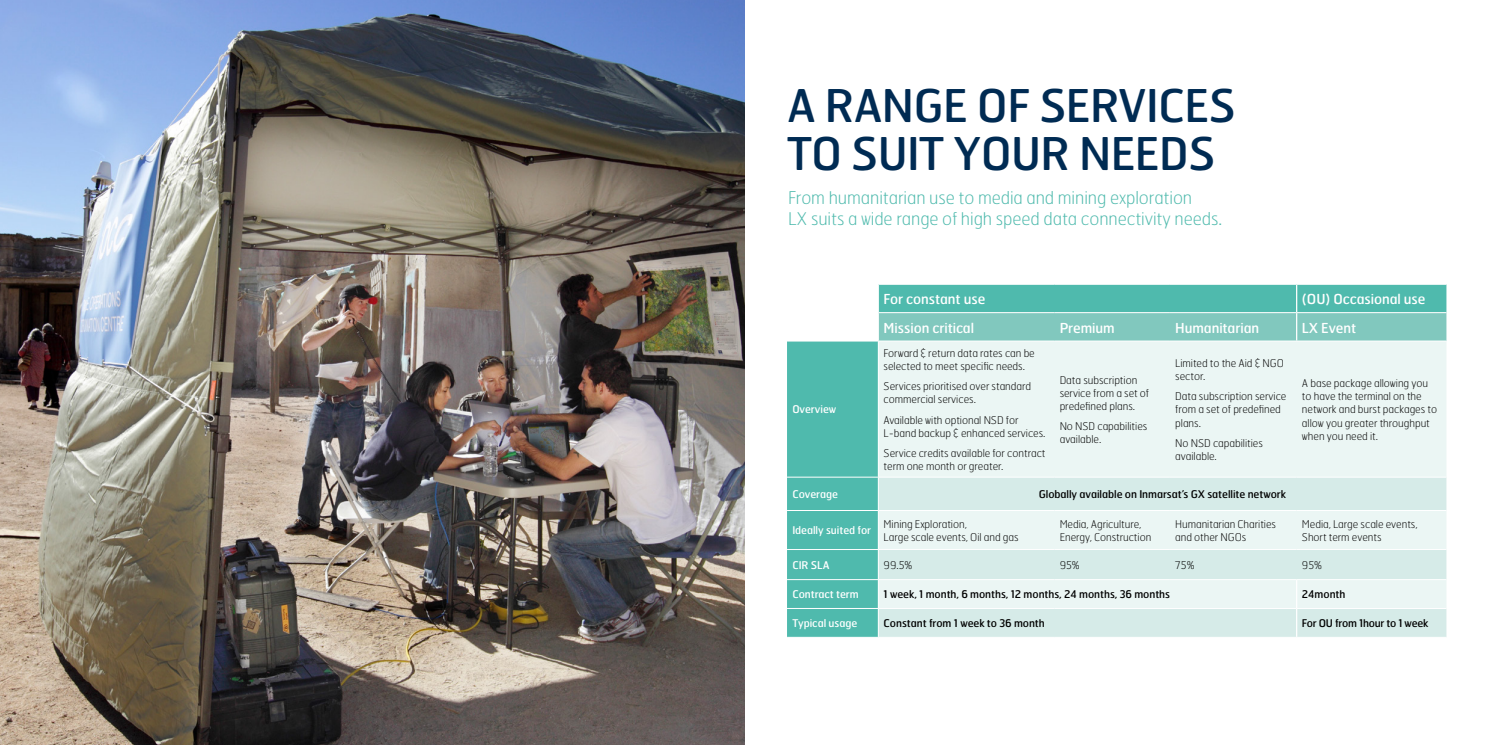
<style>
.page{position:relative;width:1489px;height:745px;background:#fff}
.page>*{position:absolute;margin:0;border:0;box-sizing:border-box;transform-origin:0 0}
._01_Spread_header{font:45px/47.5px "Hermes";letter-spacing:-.015em;color:#002b53}
._03_Intro_para{font:100 17.5px/21.2px "Hermes";letter-spacing:-.005em;color:#4fbaad}
._06_Copy{font:13.75px "Hermes";letter-spacing:-.005em;color:#fff}
._06_Copy-2{font:100 10.62px/13.1px "Hermes";letter-spacing:-.005em;color:#000}
._06_Copy-3{font:10.62px "Hermes";letter-spacing:-.005em;color:#000}
._06_Copy-4{font:10.62px "Hermes";letter-spacing:-.005em;color:#fff}
</style>
<div class="page">
<div style="left:787px;top:341px;width:90px;height:295px;background:#4fbaad"></div>
<div style="left:878px;top:341px;width:568px;height:135px;background:#ebf6f4"></div>
<svg style="left:878px;top:477px;width:568px;height:159px;background:#dff0ed"></svg>
<hr style="left:1296px;top:578px;width:150px;height:1px;background:#fff">
<hr style="left:1295px;top:579px;width:2px;height:28px;background:#fff">
<hr style="left:1296px;top:607px;width:150px;height:1px;background:#fff">
<hr style="left:1295px;top:608px;width:2px;height:28px;background:#fff">
<svg style="left:878px;top:284px;width:568px;height:57px;background:#6dc3b8"></svg>
<hr style="left:878px;top:340px;width:176px;height:1px;background:#fff">
<hr style="left:1054px;top:340px;width:115px;height:1px;background:#fff">
<hr style="left:1169px;top:340px;width:127px;height:1px;background:#fff">
<hr style="left:787px;top:476px;width:91px;height:1px;background:#fff">
<hr style="left:787px;top:509px;width:91px;height:1px;background:#fff">
<hr style="left:878px;top:509px;width:176px;height:1px;background:#fff">
<hr style="left:1054px;top:509px;width:115px;height:1px;background:#fff">
<hr style="left:1169px;top:509px;width:127px;height:1px;background:#fff">
<hr style="left:1296px;top:509px;width:150px;height:1px;background:#fff">
<hr style="left:787px;top:548px;width:91px;height:1px;background:#fff">
<hr style="left:878px;top:548px;width:176px;height:1px;background:#fff">
<hr style="left:1054px;top:548px;width:115px;height:1px;background:#fff">
<hr style="left:1169px;top:548px;width:127px;height:1px;background:#fff">
<hr style="left:1296px;top:548px;width:150px;height:1px;background:#fff">
<hr style="left:787px;top:578px;width:91px;height:1px;background:#fff">
<hr style="left:878px;top:578px;width:176px;height:1px;background:#fff">
<hr style="left:1054px;top:578px;width:115px;height:1px;background:#fff">
<hr style="left:1169px;top:578px;width:127px;height:1px;background:#fff">
<hr style="left:787px;top:607px;width:91px;height:1px;background:#fff">
<hr style="left:878px;top:607px;width:176px;height:1px;background:#fff">
<svg style="left:877px;top:550px;width:1px;height:86px"></svg>
<hr style="left:1054px;top:607px;width:115px;height:1px;background:#fff">
<hr style="left:1169px;top:607px;width:127px;height:1px;background:#fff">
<img style="left:0;top:0;width:744px;height:744px">
<p class="_01_Spread_header" style="left:787px;top:81px;width:450px">A RANGE OF SERVICES<br>TO SUIT YOUR NEEDS</p>
<p class="_03_Intro_para" style="left:788px;top:186px;width:435px">From humanitarian use to media and mining exploration<br>LX suits a wide range of high speed data connectivity needs.</p>
<p class="_06_Copy-4" style="left:792px;top:402px;width:45px">Overview</p>
<p class="_06_Copy" style="left:883px;top:290px;width:103px">For constant use</p>
<p class="_06_Copy" style="left:1301px;top:290px;width:125px">(OU) Occasional use</p>
<p class="_06_Copy" style="left:883px;top:318px;width:92px">Mission critical</p>
<p class="_06_Copy" style="left:1059px;top:318px;width:57px">Premium</p>
<p class="_06_Copy" style="left:1175px;top:318px;width:85px">Humanitarian</p>
<p class="_06_Copy" style="left:1301px;top:318px;width:56px">LX Event</p>
<p class="_06_Copy-2" style="left:883px;top:346px;width:153px">Forward &amp; return data rates can be selected to meet specific needs.</p>
<p class="_06_Copy-2" style="left:883px;top:379px;width:149px">Services prioritised over standard commercial services.</p>
<p class="_06_Copy-2" style="left:883px;top:412px;width:163px">Available with optional NSD for<br>L-band backup &amp; enhanced services.</p>
<p class="_06_Copy-2" style="left:883px;top:446px;width:163px">Service credits available for contract term one month or greater.</p>
<p class="_06_Copy-2" style="left:1059px;top:372px;width:91px">Data subscription service from a set of predefined plans.</p>
<p class="_06_Copy-2" style="left:1059px;top:419px;width:89px">No NSD capabilities available.</p>
<p class="_06_Copy-2" style="left:1175px;top:356px;width:110px">Limited to the Aid &amp; NGO sector.</p>
<p class="_06_Copy-2" style="left:1175px;top:389px;width:113px">Data subscription service from a set of predefined plans.</p>
<p class="_06_Copy-2" style="left:1175px;top:436px;width:89px">No NSD capabilities available.</p>
<p class="_06_Copy-2" style="left:1301px;top:376px;width:137px">A base package allowing you to have the terminal on the network and burst packages to allow you greater throughput when you need it.</p>
<p class="_06_Copy-4" style="left:792px;top:487px;width:47px">Coverage</p>
<p class="_06_Copy-3" style="left:1038px;top:487px;width:249px">Globally available on Inmarsat’s GX satellite network</p>
<p class="_06_Copy-4" style="left:792px;top:523px;width:80px">Ideally suited for</p>
<p class="_06_Copy-2" style="left:883px;top:516px;width:137px">Mining Exploration,<br>Large scale events, Oil and gas</p>
<p class="_06_Copy-2" style="left:1059px;top:516px;width:93px">Media, Agriculture,<br>Energy, Construction</p>
<p class="_06_Copy-2" style="left:1175px;top:516px;width:102px">Humanitarian Charities and other NGOs</p>
<p class="_06_Copy-2" style="left:1301px;top:516px;width:117px">Media, Large scale events,<br>Short term events</p>
<p class="_06_Copy-4" style="left:792px;top:558px;width:39px">CIR SLA</p>
<p class="_06_Copy-2" style="left:883px;top:558px;width:30px">99.5%</p>
<p class="_06_Copy-2" style="left:1059px;top:558px;width:21px">95%</p>
<p class="_06_Copy-2" style="left:1175px;top:558px;width:21px">75%</p>
<p class="_06_Copy-2" style="left:1301px;top:558px;width:21px">95%</p>
<p class="_06_Copy-4" style="left:792px;top:587px;width:68px">Contract term</p>
<p class="_06_Copy-3" style="left:883px;top:587px;width:288px">1 week, 1 month, 6 months, 12 months, 24 months, 36 months</p>
<p class="_06_Copy-3" style="left:1301px;top:587px;width:45px">24month</p>
<p class="_06_Copy-4" style="left:792px;top:616px;width:66px">Typical usage</p>
<p class="_06_Copy-3" style="left:883px;top:616px;width:163px">Constant from 1 week to 36 month</p>
<p class="_06_Copy-3" style="left:1301px;top:616px;width:128px">For OU from 1hour to 1 week</p>
</div>
